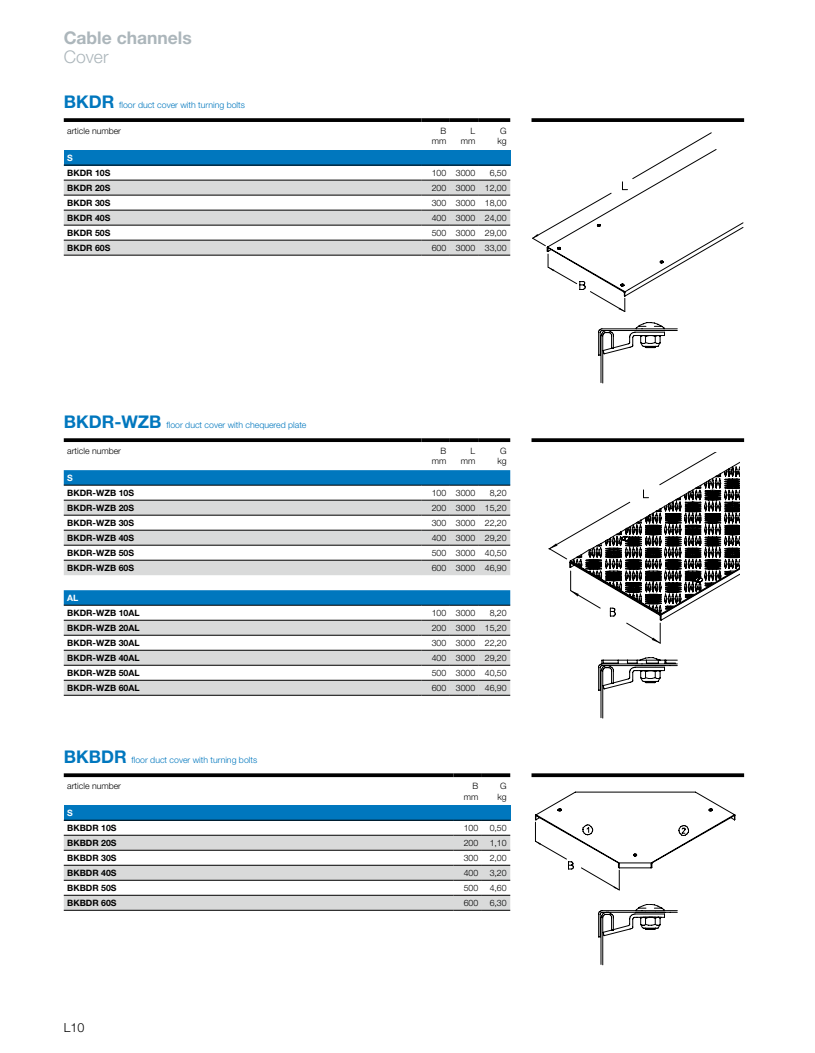
<style>
.page{position:relative;width:815px;height:1053px;background:#fff}
.page>*{position:absolute;margin:0;border:0;box-sizing:border-box;transform-origin:0 0}
.t1{font:700 17.5px "Helvetica Neue LTW1 G";color:#acb6bb}
.t2{font:300 17.5px "Helvetica Neue LTW1 G";color:#acb6bb}
.t3{font:300 12.5px "Helvetica Neue LTW1 G";color:#000}
.t4{font:300 8.75px/10.6px "Helvetica Neue LTW1 G";color:#000;text-align:right}
.t5{font:700 8.75px "Helvetica Neue LTW1 G";color:#000}
.t6{font:300 8.75px "Helvetica Neue LTW1 G";color:#0077be}
.t7{font:700 8.75px "Helvetica Neue LTW1 G";color:#fff}
.s1{font-weight:700;font-size:17.5px}
</style>
<div class="page">
<svg style="left:64px;top:179px;width:446px;height:1px"></svg>
<div style="left:64px;top:150px;width:446px;height:15px;background:#0077be"></div>
<svg style="left:64px;top:118px;width:357px;height:4px"></svg>
<svg style="left:421px;top:118px;width:29px;height:4px"></svg>
<svg style="left:450px;top:118px;width:29px;height:4px"></svg>
<svg style="left:64px;top:180px;width:446px;height:76px"></svg>
<svg style="left:479px;top:118px;width:31px;height:4px"></svg>
<hr style="left:479px;top:180px;width:31px;height:1px;background:#000">
<hr style="left:479px;top:195px;width:31px;height:1px;background:#000">
<hr style="left:479px;top:210px;width:31px;height:1px;background:#000">
<hr style="left:479px;top:225px;width:31px;height:1px;background:#000">
<hr style="left:479px;top:240px;width:31px;height:1px;background:#000">
<hr style="left:479px;top:255px;width:31px;height:1px;background:#000">
<hr style="left:64px;top:165px;width:357px;height:1px;background:#000">
<svg style="left:421px;top:165px;width:58px;height:1px"></svg>
<hr style="left:479px;top:165px;width:31px;height:1px;background:#000">
<svg style="left:532px;top:133px;width:211px;height:179px"></svg>
<svg style="left:598px;top:322px;width:79px;height:61px"></svg>
<svg style="left:531px;top:118px;width:213px;height:4px"></svg>
<svg style="left:64px;top:470px;width:446px;height:30px"></svg>
<svg style="left:64px;top:501px;width:446px;height:194px"></svg>
<svg style="left:64px;top:438px;width:357px;height:4px"></svg>
<hr style="left:64px;top:500px;width:357px;height:1px;background:#000">
<hr style="left:64px;top:515px;width:357px;height:1px;background:#000">
<hr style="left:64px;top:530px;width:357px;height:1px;background:#000">
<hr style="left:64px;top:545px;width:357px;height:1px;background:#000">
<hr style="left:64px;top:560px;width:357px;height:1px;background:#000">
<hr style="left:64px;top:620px;width:357px;height:1px;background:#000">
<hr style="left:64px;top:635px;width:357px;height:1px;background:#000">
<hr style="left:64px;top:650px;width:357px;height:1px;background:#000">
<hr style="left:64px;top:665px;width:357px;height:1px;background:#000">
<hr style="left:64px;top:680px;width:357px;height:1px;background:#000">
<hr style="left:64px;top:695px;width:357px;height:1px;background:#000">
<svg style="left:421px;top:438px;width:29px;height:4px"></svg>
<svg style="left:450px;top:438px;width:29px;height:4px"></svg>
<svg style="left:421px;top:500px;width:58px;height:1px"></svg>
<svg style="left:421px;top:515px;width:58px;height:1px"></svg>
<svg style="left:421px;top:530px;width:58px;height:1px"></svg>
<svg style="left:421px;top:545px;width:58px;height:1px"></svg>
<svg style="left:421px;top:560px;width:58px;height:1px"></svg>
<svg style="left:421px;top:620px;width:58px;height:1px"></svg>
<svg style="left:421px;top:635px;width:58px;height:1px"></svg>
<svg style="left:421px;top:650px;width:58px;height:1px"></svg>
<svg style="left:421px;top:665px;width:58px;height:1px"></svg>
<svg style="left:421px;top:680px;width:58px;height:1px"></svg>
<svg style="left:421px;top:695px;width:58px;height:1px"></svg>
<svg style="left:479px;top:438px;width:31px;height:4px"></svg>
<hr style="left:479px;top:500px;width:31px;height:1px;background:#000">
<hr style="left:479px;top:515px;width:31px;height:1px;background:#000">
<hr style="left:479px;top:530px;width:31px;height:1px;background:#000">
<hr style="left:479px;top:545px;width:31px;height:1px;background:#000">
<hr style="left:479px;top:560px;width:31px;height:1px;background:#000">
<hr style="left:479px;top:620px;width:31px;height:1px;background:#000">
<hr style="left:479px;top:635px;width:31px;height:1px;background:#000">
<hr style="left:479px;top:650px;width:31px;height:1px;background:#000">
<hr style="left:479px;top:665px;width:31px;height:1px;background:#000">
<hr style="left:479px;top:680px;width:31px;height:1px;background:#000">
<hr style="left:479px;top:695px;width:31px;height:1px;background:#000">
<hr style="left:64px;top:605px;width:357px;height:1px;background:#000">
<svg style="left:421px;top:605px;width:58px;height:1px"></svg>
<hr style="left:479px;top:605px;width:31px;height:1px;background:#000">
<hr style="left:64px;top:485px;width:357px;height:1px;background:#000">
<svg style="left:421px;top:485px;width:58px;height:1px"></svg>
<hr style="left:479px;top:485px;width:31px;height:1px;background:#000">
<svg style="left:549px;top:543px;width:8px;height:6px"></svg>
<svg style="left:569px;top:460px;width:171px;height:183px"></svg>
<svg style="left:598px;top:657px;width:79px;height:61px"></svg>
<svg style="left:531px;top:438px;width:213px;height:4px"></svg>
<svg style="left:64px;top:777px;width:446px;height:58px"></svg>
<div style="left:64px;top:805px;width:446px;height:15px;background:#0077be"></div>
<svg style="left:64px;top:773px;width:390px;height:4px;background:#161616"></svg>
<svg style="left:454px;top:773px;width:28px;height:4px"></svg>
<svg style="left:482px;top:773px;width:28px;height:4px"></svg>
<svg style="left:64px;top:835px;width:446px;height:76px"></svg>
<hr style="left:64px;top:820px;width:390px;height:1px;background:#000">
<svg style="left:454px;top:820px;width:56px;height:1px"></svg>
<svg style="left:535px;top:791px;width:200px;height:99px"></svg>
<svg style="left:598px;top:904px;width:79px;height:60px"></svg>
<svg style="left:531px;top:773px;width:213px;height:4px"></svg>
<h1 class="t1" style="left:64px;top:27px;width:130px">Cable channels</h1>
<h1 class="t2" style="left:64px;top:46px;width:46px">Cover</h1>
<p class="t6" style="left:64px;top:99px;width:183px"><span class="s1">BKDR</span> floor duct cover with turning bolts</p>
<p class="t4" style="left:67px;top:125px;width:55px">article number</p>
<p class="t4" style="left:432px;top:125px;width:16px">B mm</p>
<p class="t4" style="left:461px;top:125px;width:16px">L mm</p>
<p class="t4" style="left:497px;top:125px;width:11px;text-align:center">G kg</p>
<p class="t7" style="left:67px;top:152px;width:7px">S</p>
<p class="t5" style="left:67px;top:167px;width:45px">BKDR 10S</p>
<p class="t4" style="left:432px;top:167px;width:45px">100 3000</p>
<p class="t4" style="left:490px;top:167px;width:19px">6,50</p>
<p class="t5" style="left:67px;top:182px;width:45px">BKDR 20S</p>
<p class="t4" style="left:432px;top:182px;width:76px">200 3000 12,00</p>
<p class="t5" style="left:67px;top:197px;width:45px">BKDR 30S</p>
<p class="t4" style="left:432px;top:197px;width:76px">300 3000 18,00</p>
<p class="t5" style="left:67px;top:212px;width:45px">BKDR 40S</p>
<p class="t4" style="left:432px;top:212px;width:76px">400 3000 24,00</p>
<p class="t5" style="left:67px;top:227px;width:45px">BKDR 50S</p>
<p class="t4" style="left:432px;top:227px;width:76px">500 3000 29,00</p>
<p class="t5" style="left:67px;top:242px;width:45px">BKDR 60S</p>
<p class="t4" style="left:432px;top:242px;width:76px">600 3000 33,00</p>
<p class="t6" style="left:64px;top:419px;width:244px"><span class="s1">BKDR-WZB</span> floor duct cover with chequered plate</p>
<p class="t4" style="left:67px;top:445px;width:55px">article number</p>
<p class="t4" style="left:432px;top:445px;width:16px">B mm</p>
<p class="t4" style="left:461px;top:445px;width:16px">L mm</p>
<p class="t4" style="left:497px;top:445px;width:11px;text-align:center">G kg</p>
<p class="t7" style="left:67px;top:472px;width:7px">S</p>
<p class="t5" style="left:67px;top:487px;width:68px">BKDR-WZB 10S</p>
<p class="t4" style="left:432px;top:487px;width:45px">100 3000</p>
<p class="t4" style="left:490px;top:487px;width:19px">8,20</p>
<p class="t5" style="left:67px;top:502px;width:68px">BKDR-WZB 20S</p>
<p class="t4" style="left:432px;top:502px;width:76px">200 3000 15,20</p>
<p class="t5" style="left:67px;top:517px;width:68px">BKDR-WZB 30S</p>
<p class="t4" style="left:432px;top:517px;width:76px">300 3000 22,20</p>
<p class="t5" style="left:67px;top:532px;width:68px">BKDR-WZB 40S</p>
<p class="t4" style="left:432px;top:532px;width:76px">400 3000 29,20</p>
<p class="t5" style="left:67px;top:547px;width:68px">BKDR-WZB 50S</p>
<p class="t4" style="left:432px;top:547px;width:76px">500 3000 40,50</p>
<p class="t5" style="left:67px;top:562px;width:68px">BKDR-WZB 60S</p>
<p class="t4" style="left:432px;top:562px;width:76px">600 3000 46,90</p>
<p class="t7" style="left:67px;top:592px;width:13px">AL</p>
<p class="t5" style="left:67px;top:607px;width:74px">BKDR-WZB 10AL</p>
<p class="t4" style="left:432px;top:607px;width:45px">100 3000</p>
<p class="t4" style="left:490px;top:607px;width:19px">8,20</p>
<p class="t5" style="left:67px;top:622px;width:74px">BKDR-WZB 20AL</p>
<p class="t4" style="left:432px;top:622px;width:76px">200 3000 15,20</p>
<p class="t5" style="left:67px;top:637px;width:74px">BKDR-WZB 30AL</p>
<p class="t4" style="left:432px;top:637px;width:76px">300 3000 22,20</p>
<p class="t5" style="left:67px;top:652px;width:74px">BKDR-WZB 40AL</p>
<p class="t4" style="left:432px;top:652px;width:76px">400 3000 29,20</p>
<p class="t5" style="left:67px;top:667px;width:74px">BKDR-WZB 50AL</p>
<p class="t4" style="left:432px;top:667px;width:76px">500 3000 40,50</p>
<p class="t5" style="left:67px;top:682px;width:74px">BKDR-WZB 60AL</p>
<p class="t4" style="left:432px;top:682px;width:76px">600 3000 46,90</p>
<p class="t6" style="left:64px;top:754px;width:195px"><span class="s1">BKBDR</span> floor duct cover with turning bolts</p>
<p class="t4" style="left:67px;top:780px;width:55px">article number</p>
<p class="t4" style="left:464px;top:780px;width:16px">B mm</p>
<p class="t4" style="left:497px;top:780px;width:11px;text-align:center">G kg</p>
<p class="t7" style="left:67px;top:807px;width:7px">S</p>
<p class="t5" style="left:67px;top:822px;width:51px">BKBDR 10S</p>
<p class="t4" style="left:464px;top:822px;width:16px">100</p>
<p class="t4" style="left:490px;top:822px;width:19px">0,50</p>
<p class="t5" style="left:67px;top:837px;width:51px">BKBDR 20S</p>
<p class="t4" style="left:464px;top:837px;width:16px">200</p>
<p class="t4" style="left:490px;top:837px;width:19px">1,10</p>
<p class="t5" style="left:67px;top:852px;width:51px">BKBDR 30S</p>
<p class="t4" style="left:464px;top:852px;width:16px">300</p>
<p class="t4" style="left:490px;top:852px;width:19px">2,00</p>
<p class="t5" style="left:67px;top:867px;width:51px">BKBDR 40S</p>
<p class="t4" style="left:464px;top:867px;width:16px">400</p>
<p class="t4" style="left:490px;top:867px;width:19px">3,20</p>
<p class="t5" style="left:67px;top:882px;width:51px">BKBDR 50S</p>
<p class="t4" style="left:464px;top:882px;width:16px">500</p>
<p class="t4" style="left:490px;top:882px;width:19px">4,60</p>
<p class="t5" style="left:67px;top:897px;width:51px">BKBDR 60S</p>
<p class="t4" style="left:464px;top:897px;width:16px">600</p>
<p class="t4" style="left:490px;top:897px;width:19px">6,30</p>
<h2 class="t3" style="left:64px;top:1019px;width:22px">L10</h2>
</div>
